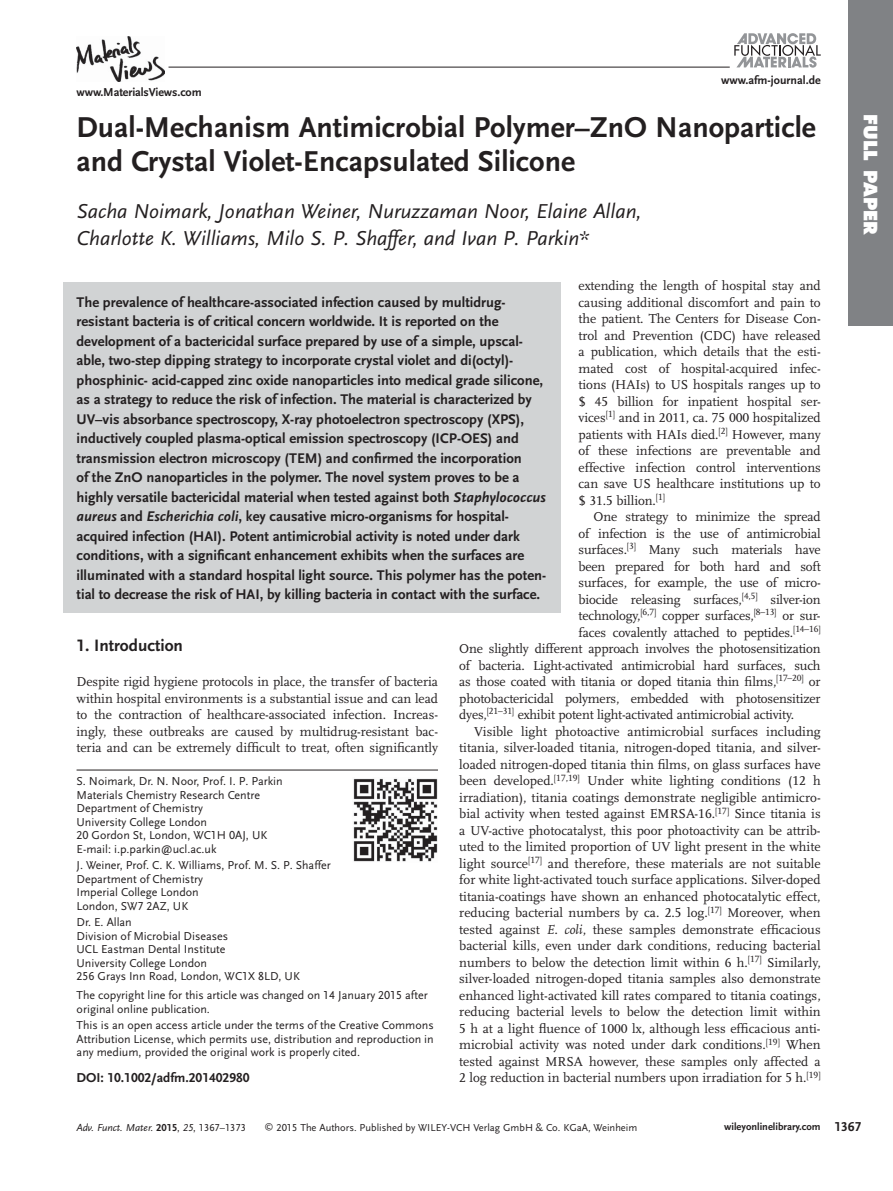
<style>
.page{position:relative;width:893px;height:1191px;background:#fff}
.page>*{position:absolute;margin:0;border:0;box-sizing:border-box;transform-origin:0 0}
.t1{font:700 30px/34.5px "Scala Sans LF";color:#231f20}
.t2{font:italic 21px/27px "Scala Sans LF";color:#231f20}
.t3{font:800 18px "Futura";letter-spacing:.005em;color:#fff}
.t4{font:700 17.25px "Scala Sans LF";color:#231f20}
.t5{font:700 14.7px/19.5px "Scala Sans LF";color:#231f20}
.t6{font:13.5px/16.5px "Scala LF";color:#231f20;text-align:justify}
.t7{font:700 13.5px "Scala Sans LF";color:#231f20}
.t8{font:12px/13.5px "Scala Sans LF";color:#231f20}
.t9{font:700 12px "Scala Sans LF";letter-spacing:-.01em;color:#231f20}
.t10{font:10.5px "Scala Sans LF";color:#231f20}
.t11{font:italic 10.5px "Scala Sans LF";color:#231f20}
.t12{font:700 10.5px "Scala Sans LF";color:#231f20}
.s1{font-style:italic}
.s2{font-weight:700;font-style:normal}
.s3{font-style:normal}
.s4{font-size:9px}
.s5{font-size:13.5px}
</style>
<div class="page">
<hr style="left:169px;top:67px;width:561px;height:1px;background:#231f20">
<svg style="left:734px;top:33px;width:87px;height:35px"></svg>
<div style="left:849px;top:0;width:44px;height:325px;background:#808285"></div>
<img style="left:77px;top:36px;width:88px;height:45px">
<div style="left:63px;top:282px;width:498px;height:330px;background:#d1d3d4"></div>
<hr style="left:77px;top:769px;width:361px;height:1px;background:#231f20">
<img style="left:353px;top:778px;width:85px;height:84px">
<p class="t9" style="left:77px;top:87px;width:127px">www.MaterialsViews.com</p>
<p class="t9" style="left:721px;top:74px;width:101px">www.afm-journal.de</p>
<h1 class="t1" style="left:77px;top:111px;width:741px">Dual-Mechanism Antimicrobial Polymer–ZnO Nanoparticle and Crystal Violet-Encapsulated Silicone</h1>
<h2 class="t2" style="left:77px;top:198px;width:567px">Sacha Noimark , Jonathan Weiner , Nuruzzaman Noor , Elaine Allan ,<br>Charlotte K. Williams , Milo S. P. Shaffer , and Ivan P. Parkin *</h2>
<p class="t6" style="left:579px;top:278px;width:244px">extending the length of hospital stay and causing additional discomfort and pain to the patient. The Centers for Disease Con&shy;trol and Prevention (CDC) have released a publication, which details that the esti&shy;mated cost of hospital-acquired infec&shy;tions (HAIs) to US hospitals ranges up to $ 45 billion for inpatient hospital ser&shy;vices <sup>[</sup> <sup>1</sup> <sup>]</sup> and in 2011, ca. 75 000 hospitalized patients with HAIs died. <sup>[</sup> <sup>2</sup> <sup>]</sup> However, many of these infections are preventable and effective infection control interventions can save US healthcare institutions up to $ 31.5 billion. <sup>[</sup> <sup>1</sup> <sup>]</sup></p>
<p class="t6" style="left:594px;top:509px;width:229px">One strategy to minimize the spread</p>
<p class="t6" style="left:579px;top:526px;width:244px">of infection is the use of antimicrobial</p>
<p class="t6" style="left:579px;top:542px;width:244px">surfaces. <sup>[</sup> <sup>3</sup> <sup>]</sup> Many such materials have</p>
<p class="t6" style="left:579px;top:559px;width:244px">been prepared for both hard and soft</p>
<p class="t6" style="left:579px;top:575px;width:244px">surfaces, for example, the use of micro-</p>
<p class="t6" style="left:579px;top:592px;width:244px">biocide releasing surfaces, <sup>[</sup> <sup>4,5</sup> <sup>]</sup> silver-ion</p>
<p class="t6" style="left:579px;top:608px;width:244px">technology, <sup>[</sup> <sup>6,7</sup> <sup>]</sup> copper surfaces, <sup>[</sup> <sup>8–13</sup> <sup>]</sup> or sur-</p>
<p class="t6" style="left:579px;top:625px;width:244px">faces covalently attached to peptides. <sup>[</sup> <sup>14–16</sup> <sup>]</sup></p>
<p class="t6" style="left:459px;top:641px;width:363px">One slightly different approach involves the photosensitization</p>
<p class="t6" style="left:459px;top:658px;width:363px">of bacteria. Light-activated antimicrobial hard surfaces, such</p>
<p class="t6" style="left:459px;top:674px;width:363px">as those coated with titania or doped titania thin films, <sup>[</sup> <sup>17–20</sup> <sup>]</sup> or</p>
<p class="t6" style="left:459px;top:691px;width:363px">photobactericidal polymers, embedded with photosensitizer</p>
<p class="t6" style="left:459px;top:707px;width:336px">dyes, <sup>[</sup> <sup>21–31</sup> <sup>]</sup> exhibit potent light-activated antimicrobial activity.</p>
<p class="t6" style="left:474px;top:724px;width:348px">Visible light photoactive antimicrobial surfaces including</p>
<p class="t6" style="left:459px;top:740px;width:363px">titania, silver-loaded titania, nitrogen-doped titania, and silver-</p>
<p class="t6" style="left:459px;top:757px;width:363px">loaded nitrogen-doped titania thin films, on glass surfaces have</p>
<p class="t6" style="left:459px;top:773px;width:363px">been developed. <sup>[</sup> <sup>17,19</sup> <sup>]</sup> Under white lighting conditions (12 h</p>
<p class="t6" style="left:459px;top:790px;width:363px">irradiation), titania coatings demonstrate negligible antimicro-</p>
<p class="t6" style="left:459px;top:806px;width:363px">bial activity when tested against EMRSA-16. <sup>[</sup> <sup>17</sup> <sup>]</sup> Since titania is</p>
<p class="t6" style="left:459px;top:823px;width:363px">a UV-active photocatalyst, this poor photoactivity can be attrib-</p>
<p class="t6" style="left:459px;top:839px;width:363px">uted to the limited proportion of UV light present in the white</p>
<p class="t6" style="left:459px;top:856px;width:363px">light source <sup>[</sup> <sup>17</sup> <sup>]</sup> and therefore, these materials are not suitable</p>
<p class="t6" style="left:459px;top:872px;width:363px">for white light-activated touch surface applications. Silver-doped</p>
<p class="t6" style="left:459px;top:889px;width:363px">titania-coatings have shown an enhanced photocatalytic effect,</p>
<p class="t6" style="left:459px;top:905px;width:363px">reducing bacterial numbers by ca. 2.5 log. <sup>[</sup> <sup>17</sup> <sup>]</sup> Moreover, when</p>
<p class="t6" style="left:459px;top:922px;width:363px">tested against <span class="s1">E. coli</span> , these samples demonstrate efficacious</p>
<p class="t6" style="left:459px;top:938px;width:363px">bacterial kills, even under dark conditions, reducing bacterial</p>
<p class="t6" style="left:459px;top:955px;width:363px">numbers to below the detection limit within 6 h. <sup>[</sup> <sup>17</sup> <sup>]</sup> Similarly,</p>
<p class="t6" style="left:459px;top:971px;width:363px">silver-loaded nitrogen-doped titania samples also demonstrate</p>
<p class="t6" style="left:459px;top:988px;width:363px">enhanced light-activated kill rates compared to titania coatings,</p>
<p class="t6" style="left:459px;top:1004px;width:363px">reducing bacterial levels to below the detection limit within</p>
<p class="t6" style="left:459px;top:1021px;width:363px">5 h at a light fluence of 1000 lx, although less efficacious anti-</p>
<p class="t6" style="left:459px;top:1037px;width:363px">microbial activity was noted under dark conditions. <sup>[</sup> <sup>19</sup> <sup>]</sup> When</p>
<p class="t6" style="left:459px;top:1054px;width:363px">tested against MRSA however, these samples only affected a</p>
<p class="t6" style="left:459px;top:1070px;width:363px">2 log reduction in bacterial numbers upon irradiation for 5 h. <sup>[</sup> <sup>19</sup> <sup>]</sup></p>
<p class="t5" style="left:77px;top:293px;width:471px">The prevalence of healthcare-associated infection caused by multidrug&shy;resistant bacteria is of critical concern worldwide. It is reported on the development of a bactericidal surface prepared by use of a simple, upscal&shy;able, two-step dipping strategy to incorporate crystal violet and di(octyl)- phosphinic- acid-capped zinc oxide nanoparticles into medical grade silicone, as a strategy to reduce the risk of infection. The material is characterized by UV–vis absorbance spectroscopy, X-ray photoelectron spectroscopy (XPS), inductively coupled plasma-optical emission spectroscopy (ICP-OES) and transmission electron microscopy (TEM) and confirmed the incorporation<br>of the ZnO nanoparticles in the polymer. The novel system proves to be a highly versatile bactericidal material when tested against both <span class="s1">Staphylococcus aureus</span> and <span class="s1">Escherichia coli</span> , key causative micro-organisms for hospital&shy;acquired infection (HAI). Potent antimicrobial activity is noted under dark conditions, with a significant enhancement exhibits when the surfaces are illuminated with a standard hospital light source. This polymer has the poten&shy;tial to decrease the risk of HAI, by killing bacteria in contact with the surface.</p>
<p class="t4" style="left:77px;top:638px;width:108px">1. Introduction</p>
<p class="t6" style="left:77px;top:674px;width:363px">Despite rigid hygiene protocols in place, the transfer of bacteria within hospital environments is a substantial issue and can lead to the contraction of healthcare-associated infection. Increas&shy;ingly, these outbreaks are caused by multidrug-resistant bac&shy;teria and can be extremely difficult to treat, often significantly</p>
<p class="t8" style="left:77px;top:775px;width:208px">S. Noimark, Dr. N. Noor, Prof. I. P. Parkin<br>Materials Chemistry Research Centre<br>Department of Chemistry<br>University College London<br>20 Gordon St , London, WC1H 0AJ, UK<br>E-mail: i.p.parkin@ucl.ac.uk</p>
<p class="t8" style="left:77px;top:859px;width:256px">J. Weiner, Prof. C. K. Williams, Prof. M. S. P. Shaffer<br>Department of Chemistry<br>Imperial College London<br>London, SW7 2AZ , UK</p>
<p class="t8" style="left:77px;top:916px;width:225px">Dr. E. Allan<br>Division of Microbial Diseases<br>UCL Eastman Dental Institute<br>University College London<br>256 Grays Inn Road , London, WC1X 8LD , UK</p>
<p class="t8" style="left:77px;top:989px;width:353px">The copyright line for this article was changed on 14 January 2015 after original online publication.</p>
<p class="t8" style="left:77px;top:1019px;width:359px;text-align:justify">This is an open access article under the terms of the Creative Commons Attribution License, which permits use, distribution and reproduction in any medium, provided the original work is properly cited.</p>
<p class="t7" style="left:77px;top:1071px;width:174px">DOI: 10.1002/adfm.201402980</p>
<h3 class="t3" style="left:878px;top:114px;width:123px;rotate:90deg">FULL PAPER</h3>
<p class="t11" style="left:77px;top:1122px;width:171px">Adv. Funct. Mater. <span class="s2">2015</span><span class="s3">,</span> 25<span class="s3">, 1367–1373</span></p>
<p class="t10" style="left:264px;top:1122px;width:374px"><span class="s4">©</span> 2015 The Authors. Published by WILEY-VCH Verlag GmbH &amp; Co. KGaA, Weinheim</p>
<p class="t12" style="left:724px;top:1122px;width:139px">wileyonlinelibrary.com <span class="s5">1367</span></p>
</div>
